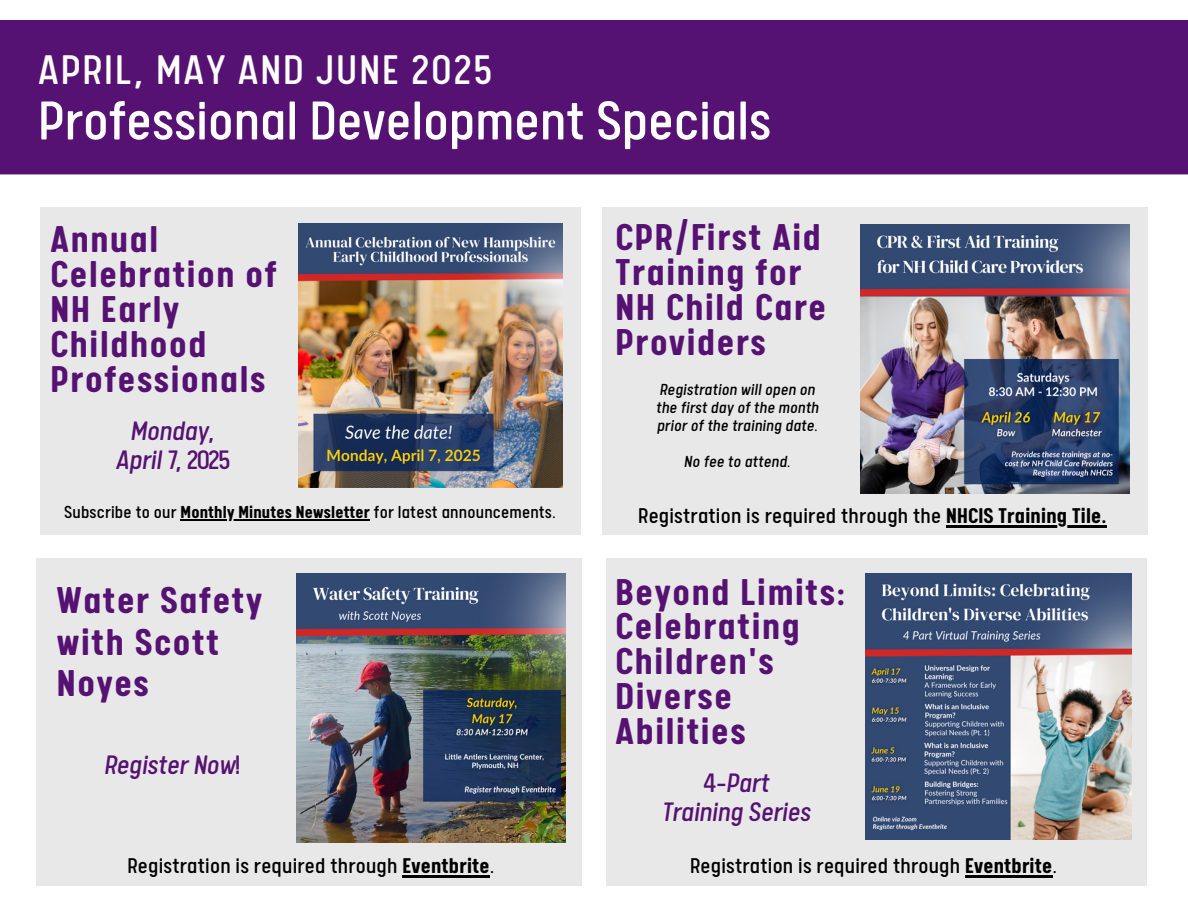
<style>
.page{position:relative;width:1188px;height:918px;background:#fff}
.page>*{position:absolute;margin:0;border:0;box-sizing:border-box;transform-origin:0 0}
.t1{font:61.5px "Calps";color:#fff}
.t2{font:46.5px "Calps";letter-spacing:.04em;color:#fff}
.t3{font:700 42px/34.8px "Calps";letter-spacing:.04em;color:#561272}
.t4{font:italic 30px/29.2px "Calps";letter-spacing:-.005em;color:#561272;text-align:center}
.t5{font:24px "Calps";letter-spacing:.01em;color:#000}
.t6{font:19.5px "Calps";letter-spacing:.01em;color:#000}
.t7{font:italic 18px/18px "Calps";letter-spacing:.01em;color:#000}
.s1{font-weight:700}
</style>
<div class="page">
<div style="left:0;top:20px;width:1188px;height:154px;background:#561272"></div>
<div style="left:41px;top:207px;width:540px;height:327px;background:#e8e8e8"></div>
<div style="left:602px;top:207px;width:545px;height:327px;background:#e8e8e8"></div>
<div style="left:36px;top:558px;width:546px;height:327px;background:#e8e8e8"></div>
<div style="left:606px;top:558px;width:541px;height:327px;background:#e8e8e8"></div>
<img style="left:860px;top:224px;width:269px;height:269px">
<img style="left:299px;top:223px;width:264px;height:264px">
<img style="left:865px;top:573px;width:267px;height:267px">
<img style="left:296px;top:573px;width:269px;height:269px">
<hr style="left:946px;top:525px;width:161px;height:3px;background:#000">
<hr style="left:181px;top:519px;width:189px;height:1px;background:#000">
<hr style="left:965px;top:875px;width:88px;height:2px;background:#000">
<hr style="left:402px;top:875px;width:88px;height:2px;background:#000">
<h3 class="t2" style="left:38px;top:51px;width:456px">APRIL, MAY AND JUNE 2025</h3>
<h1 class="t1" style="left:38px;top:95px;width:735px">Professional Development Specials</h1>
<h4 class="t3" style="left:51px;top:228px;width:228px">Annual<br>Celebration of<br>NH Early<br>Childhood<br>Professionals</h4>
<h3 class="t4" style="left:116px;top:420px;width:115px">Monday,<br>April 7, 2025</h3>
<p class="t6" style="left:64px;top:504px;width:493px">Subscribe to our <span class="s1">Monthly Minutes Newsletter</span> for latest announcements.</p>
<p class="t3" style="left:57px;top:585px;width:207px;line-height:41.7px">Water Safety with Scott<br>Noyes</p>
<h5 class="t4" style="left:104px;top:754px;width:136px">Register Now!</h5>
<h2 class="t3" style="left:616px;top:226px;width:212px">CPR/First Aid<br>Training for<br>NH Child Care<br>Providers</h2>
<p class="t7" style="left:656px;top:383px;width:164px">Registration will open on the first day of the month prior of the training date.</p>
<p class="t7" style="left:684px;top:455px;width:108px">No fee to attend.</p>
<h4 class="t5" style="left:638px;top:506px;width:470px">Registration is required through the <span class="s1">NHCIS Training Tile.</span></h4>
<p class="t3" style="left:616px;top:580px;width:231px">Beyond Limits:<br>Celebrating<br>Children's<br>Diverse<br>Abilities</p>
<h3 class="t4" style="left:661px;top:772px;width:150px">4-Part<br>Training Series</h3>
<h4 class="t5" style="left:127px;top:855px;width:369px">Registration is required through <span class="s1">Eventbrite</span>.</h4>
<h3 class="t5" style="left:690px;top:855px;width:369px">Registration is required through <span class="s1">Eventbrite</span>.</h3>
</div>
